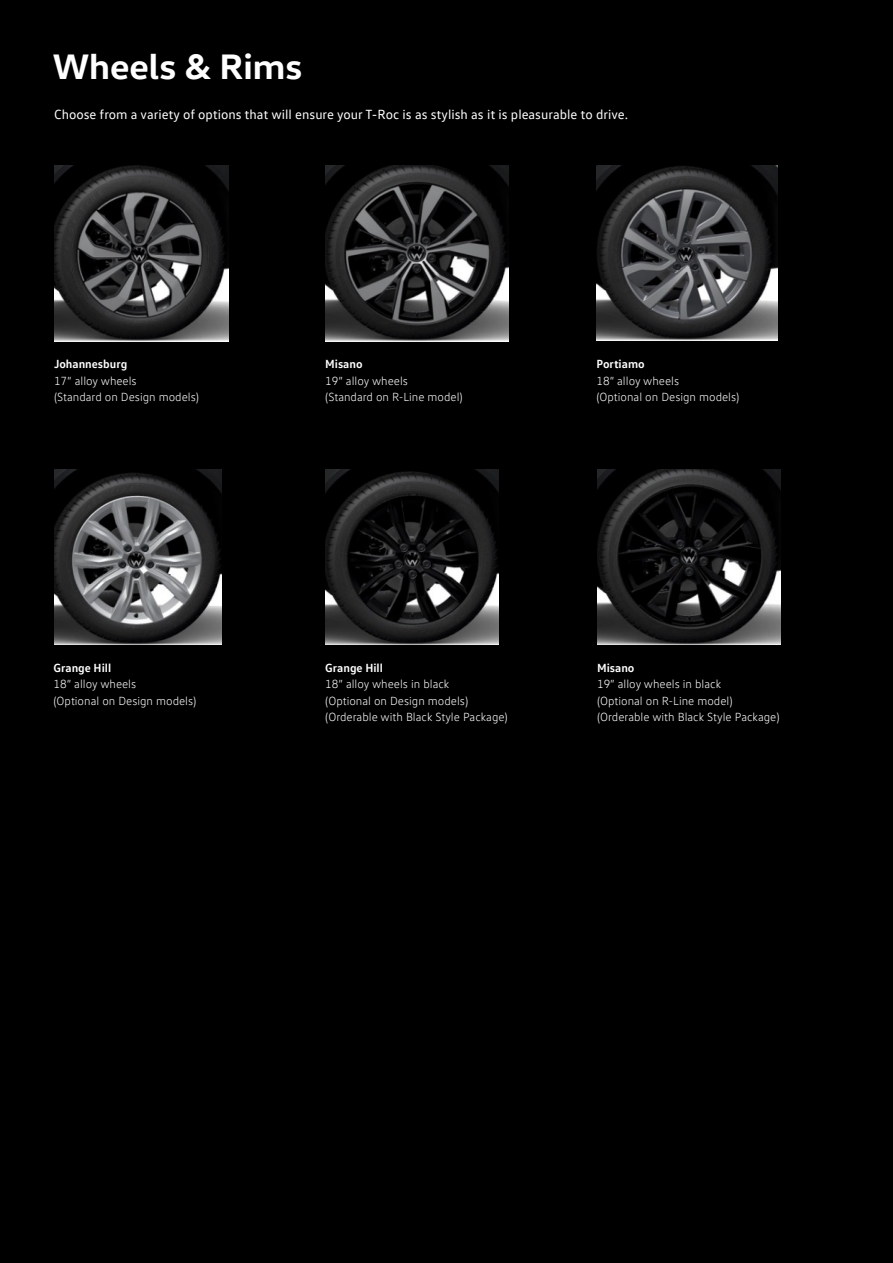
<style>
.page{position:relative;width:893px;height:1263px;background:#000}
.page>*{position:absolute;margin:0;border:0;box-sizing:border-box;transform-origin:0 0}
.t1{font:700 36px "VW Head";color:#fff}
.t2{font:13.5px "VW Text";color:#fff}
.t3{font:300 12px/16.5px "VW Text";color:#fff}
.t4{font:700 12px "VW Text";color:#fff}
</style>
<div class="page">
<img style="left:54px;top:166px;width:174px;height:175px">
<img style="left:596px;top:166px;width:181px;height:175px">
<img style="left:54px;top:469px;width:167px;height:175px">
<img style="left:325px;top:469px;width:174px;height:175px">
<img style="left:597px;top:469px;width:183px;height:175px">
<img style="left:325px;top:166px;width:184px;height:175px">
<h1 class="t1" style="left:53px;top:43px;width:251px">Wheels &amp; Rims</h1>
<p class="t2" style="left:54px;top:106px;width:576px">Choose from a variety of options that will ensure your T-Roc is as stylish as it is pleasurable to drive.</p>
<p class="t4" style="left:54px;top:356px;width:75px">Johannesburg</p>
<p class="t3" style="left:54px;top:372px;width:147px">17” alloy wheels<br>(Standard on Design models)</p>
<p class="t4" style="left:54px;top:659px;width:59px">Grange Hill</p>
<p class="t3" style="left:54px;top:675px;width:144px">18” alloy wheels<br>(Optional on Design models)</p>
<p class="t4" style="left:325px;top:356px;width:39px">Misano</p>
<p class="t3" style="left:325px;top:372px;width:139px">19” alloy wheels<br>(Standard on R-Line model)</p>
<p class="t4" style="left:596px;top:356px;width:50px">Portiamo</p>
<p class="t3" style="left:596px;top:372px;width:144px">18” alloy wheels<br>(Optional on Design models)</p>
<p class="t4" style="left:325px;top:659px;width:59px">Grange Hill</p>
<p class="t3" style="left:325px;top:675px;width:184px">18” alloy wheels in black<br>(Optional on Design models) (Orderable with Black Style Package)</p>
<p class="t4" style="left:597px;top:659px;width:39px">Misano</p>
<p class="t3" style="left:597px;top:675px;width:184px">19” alloy wheels in black<br>(Optional on R-Line model) (Orderable with Black Style Package)</p>
</div>
